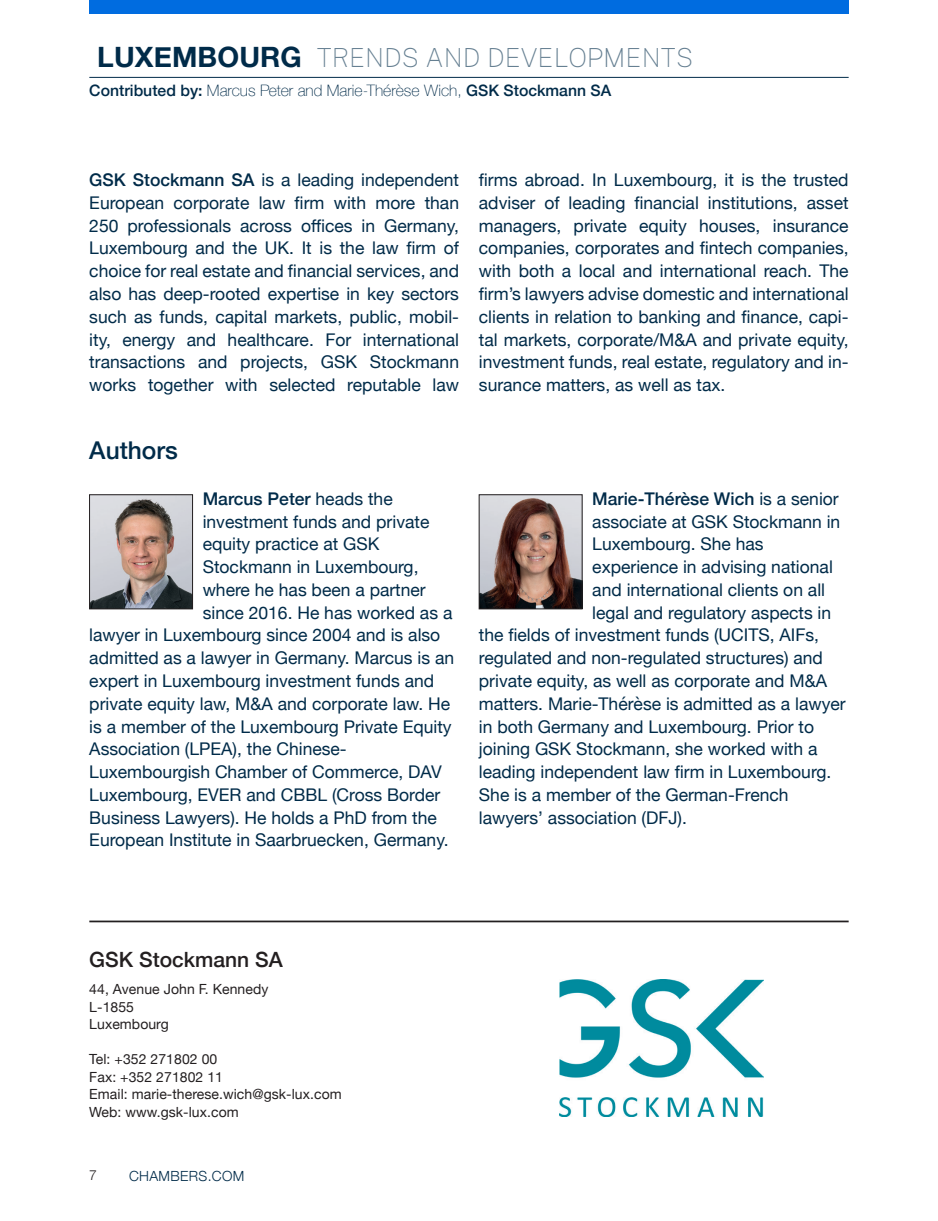
<style>
.page{position:relative;width:938px;height:1221px;background:#fff}
.page>*{position:absolute;margin:0;border:0;box-sizing:border-box;transform-origin:0 0}
.t1{font:100 26.25px "Public Sans";color:#668092}
.Authors{font:500 24.5px "Helvetica Neue";color:#002b49}
.Business_card_head{font:500 21px "Helvetica Neue";color:#231f20}
.Author_paragraph_wit{font:17.5px "Helvetica Neue";color:#002b49}
.Firm_paragraph{font:17.5px/22.8px "Helvetica Neue";color:#002b49;text-align:justify}
.Author_paragraph_wit-2{font:500 17.5px "Helvetica Neue";color:#002b49}
.t2{font:100 15.75px "Helvetica Neue";color:#002b49}
.Business_card_body{font:14px "Helvetica Neue";letter-spacing:.005em;color:#231f20}
.t3{font:300 14px "Helvetica Neue";letter-spacing:.025em;color:#002b49}
.t4{font:300 14px "Helvetica Neue";color:#231f20}
.s1{font-family:"Helvetica Neue";font-weight:700;font-size:28px;color:#002b49}
.s2{font-weight:500}
.s3{font-weight:400}
</style>
<div class="page">
<div style="left:89px;top:0;width:759px;height:14px;background:#006ce0"></div>
<hr style="left:89px;top:77px;width:759px;height:1px;background:#002b49">
<img style="left:91px;top:496px;width:100px;height:111px">
<div style="left:89px;top:494px;width:104px;height:115px;border:1px solid #231f20"></div>
<img style="left:481px;top:496px;width:99px;height:111px">
<div style="left:479px;top:494px;width:103px;height:115px;border:1px solid #231f20"></div>
<hr style="left:89px;top:920px;width:759px;height:2px;background:#231f20">
<img style="left:559px;top:979px;width:204px;height:137px">
<h1 class="t1" style="left:97px;top:39px;width:597px"><span class="s1">LUXEMBOURG</span> TRENDS AND D EVELOPMENTS</h1>
<p class="t2" style="left:89px;top:79px;width:523px"><span class="s2">Contributed by:</span> Marcus Peter and Marie-Thérèse Wich, <span class="s2">GSK Stockmann SA</span></p>
<p class="Firm_paragraph" style="left:89px;top:170px;width:371px"><span class="s2">GSK Stockmann SA</span> is a leading independent European corporate law firm with more than 250 professionals across offices in Germany, Luxembourg and the UK. It is the law firm of choice for real estate and financial services, and also has deep-rooted expertise in key sectors such as funds, capital markets, public, mobil&shy;ity, energy and healthcare. For international transactions and projects, GSK Stockmann works together with selected reputable law</p>
<p class="Firm_paragraph" style="left:479px;top:170px;width:371px">firms abroad. In Luxembourg, it is the trusted adviser of leading financial institutions, asset managers, private equity houses, insurance companies, corporates and fintech companies, with both a local and international reach. The firm’s lawyers advise domestic and international clients in relation to banking and finance, capi&shy;tal markets, corporate/M&amp;A and private equity, investment funds, real estate, regulatory and in&shy;surance matters, as well as tax.</p>
<p class="Authors" style="left:89px;top:431px;width:90px">Authors</p>
<p class="Author_paragraph_wit-2" style="left:203px;top:484px;width:191px">Marcus Peter <span class="s3">heads the</span></p>
<p class="Author_paragraph_wit" style="left:203px;top:509px;width:228px">investment funds and private</p>
<p class="Author_paragraph_wit" style="left:203px;top:531px;width:178px">equity practice at GSK</p>
<p class="Author_paragraph_wit" style="left:203px;top:554px;width:217px">Stockmann in Luxembourg,</p>
<p class="Author_paragraph_wit" style="left:203px;top:577px;width:225px">where he has been a partner</p>
<p class="Author_paragraph_wit" style="left:203px;top:600px;width:251px">since 2016. He has worked as a</p>
<p class="Author_paragraph_wit" style="left:89px;top:622px;width:352px">lawyer in Luxembourg since 2004 and is also</p>
<p class="Author_paragraph_wit" style="left:89px;top:645px;width:366px">admitted as a lawyer in Germany. Marcus is an</p>
<p class="Author_paragraph_wit" style="left:89px;top:668px;width:346px">expert in Luxembourg investment funds and</p>
<p class="Author_paragraph_wit" style="left:89px;top:691px;width:362px">private equity law, M&amp;A and corporate law. He</p>
<p class="Author_paragraph_wit" style="left:89px;top:713px;width:364px">is a member of the Luxembourg Private Equity</p>
<p class="Author_paragraph_wit" style="left:89px;top:736px;width:259px">Association (LPEA), the Chinese-</p>
<p class="Author_paragraph_wit" style="left:89px;top:759px;width:354px">Luxembourgish Chamber of Commerce, DAV</p>
<p class="Author_paragraph_wit" style="left:89px;top:782px;width:352px">Luxembourg, EVER and CBBL (Cross Border</p>
<p class="Author_paragraph_wit" style="left:89px;top:804px;width:349px">Business Lawyers). He holds a PhD from the</p>
<p class="Author_paragraph_wit" style="left:89px;top:827px;width:361px">European Institute in Saarbruecken, Germany.</p>
<p class="Author_paragraph_wit-2" style="left:592px;top:484px;width:248px">Marie-Thérèse Wich <span class="s3">is a senior</span></p>
<p class="Author_paragraph_wit" style="left:592px;top:509px;width:249px">associate at GSK Stockmann in</p>
<p class="Author_paragraph_wit" style="left:592px;top:531px;width:173px">Luxembourg. She has</p>
<p class="Author_paragraph_wit" style="left:592px;top:554px;width:242px">experience in advising national</p>
<p class="Author_paragraph_wit" style="left:592px;top:577px;width:234px">and international clients on all</p>
<p class="Author_paragraph_wit" style="left:592px;top:600px;width:240px">legal and regulatory aspects in</p>
<p class="Author_paragraph_wit" style="left:479px;top:622px;width:342px">the fields of investment funds (UCITS, AIFs,</p>
<p class="Author_paragraph_wit" style="left:479px;top:645px;width:345px">regulated and non-regulated structures) and</p>
<p class="Author_paragraph_wit" style="left:479px;top:668px;width:350px">private equity, as well as corporate and M&amp;A</p>
<p class="Author_paragraph_wit" style="left:479px;top:691px;width:368px">matters. Marie-Thérèse is admitted as a lawyer</p>
<p class="Author_paragraph_wit" style="left:479px;top:713px;width:337px">in both Germany and Luxembourg. Prior to</p>
<p class="Author_paragraph_wit" style="left:479px;top:736px;width:340px">joining GSK Stockmann, she worked with a</p>
<p class="Author_paragraph_wit" style="left:479px;top:759px;width:354px">leading independent law firm in Luxembourg.</p>
<p class="Author_paragraph_wit" style="left:479px;top:782px;width:311px">She is a member of the German-French</p>
<p class="Author_paragraph_wit" style="left:479px;top:804px;width:210px">lawyers’ association (DFJ).</p>
<p class="Business_card_head" style="left:89px;top:942px;width:195px">GSK Stockmann SA</p>
<p class="Business_card_body" style="left:89px;top:979px;width:181px">44, Avenue John F. Kennedy</p>
<p class="Business_card_body" style="left:89px;top:996px;width:46px">L-1855</p>
<p class="Business_card_body" style="left:89px;top:1014px;width:81px">Luxembourg</p>
<p class="Business_card_body" style="left:89px;top:1049px;width:129px">Tel: +352 271802 00</p>
<p class="Business_card_body" style="left:89px;top:1066px;width:135px">Fax: +352 271802 11</p>
<p class="Business_card_body" style="left:89px;top:1084px;width:254px">Email: marie-therese.wich@gsk-lux.com</p>
<p class="Business_card_body" style="left:89px;top:1101px;width:151px">Web: www.gsk-lux.com</p>
<p class="t4" style="left:89px;top:1163px;width:9px">7</p>
<p class="t3" style="left:129px;top:1164px;width:117px">CHAMBERS.COM</p>
</div>
